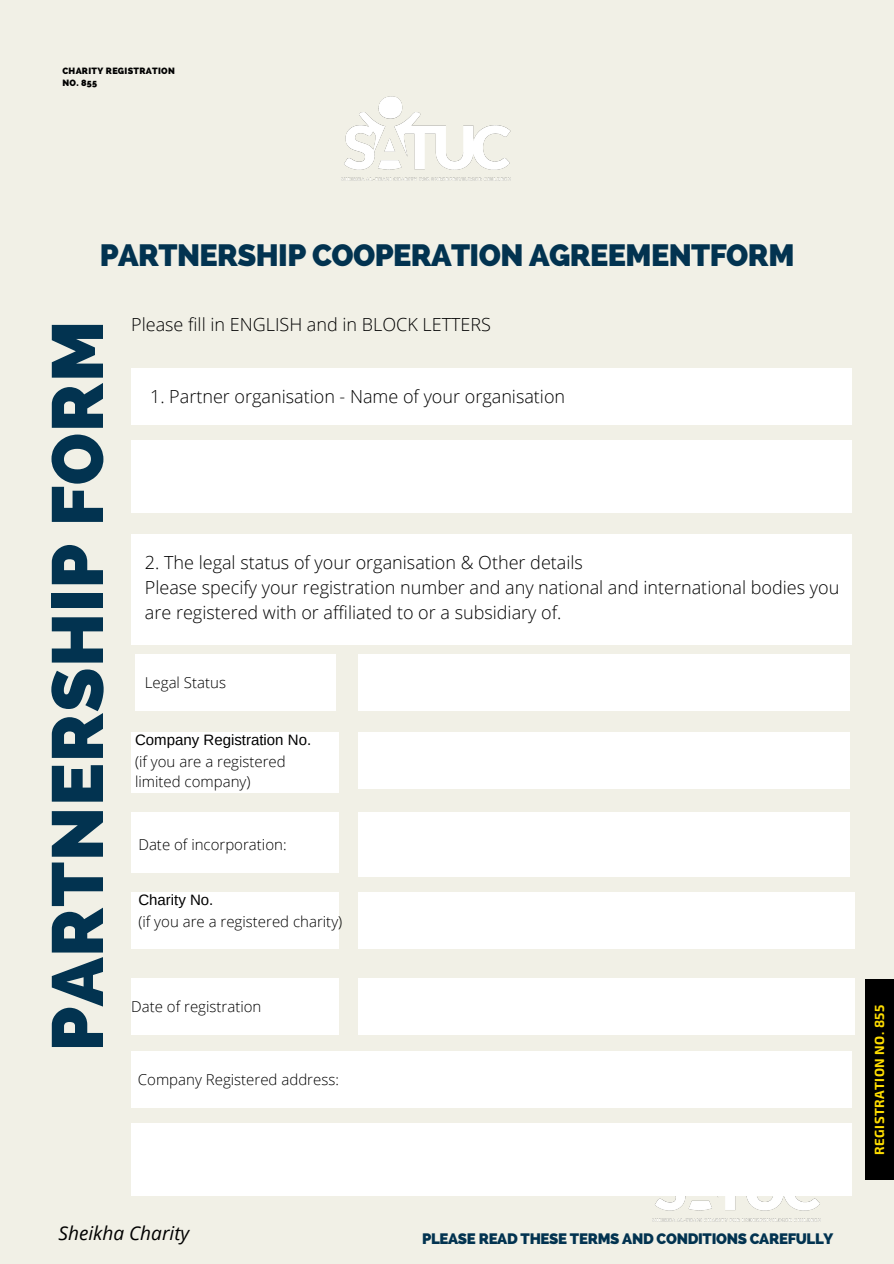
<style>
.page{position:relative;width:894px;height:1264px;background:#fff}
.page>*{position:absolute;margin:0;border:0;box-sizing:border-box;transform-origin:0 0}
.t1{font:800 72px "Raleway";letter-spacing:.01em;color:#023350}
.t2{font:800 30.6px "Raleway";letter-spacing:-.02em;color:#023350}
.t3{font:italic 19.05px "Open Sans";color:#000}
.t4{font:300 18px/24.8px "Open Sans";color:#000}
.t5{font:300 15px/20.2px "Open Sans";color:#000}
.t6{font:800 15px "Raleway";letter-spacing:-.02em;color:#023350}
.t7{font:15px "Arimo";color:#000}
.t8{font:700 13.2px "Exo 2";letter-spacing:.03em;color:#ffde00}
.t9{font:800 9px/12px "Raleway";letter-spacing:.03em;color:#000}
</style>
<div class="page">
<div style="left:0;top:0;width:893px;height:1263px;background:#f1f0e6"></div>
<div style="left:865px;top:978px;width:28px;height:201px;background:#000"></div>
<img style="left:637px;top:1195px;width:198px;height:27px">
<img style="left:341px;top:96px;width:170px;height:85px">
<div style="left:131px;top:440px;width:720px;height:72px;background:#fff"></div>
<div style="left:131px;top:368px;width:720px;height:56px;background:#fff"></div>
<div style="left:131px;top:534px;width:720px;height:110px;background:#fff"></div>
<div style="left:358px;top:654px;width:491px;height:56px;background:#fff"></div>
<div style="left:358px;top:732px;width:491px;height:56px;background:#fff"></div>
<div style="left:358px;top:892px;width:496px;height:56px;background:#fff"></div>
<div style="left:358px;top:978px;width:496px;height:56px;background:#fff"></div>
<div style="left:358px;top:812px;width:491px;height:64px;background:#fff"></div>
<div style="left:135px;top:654px;width:200px;height:56px;background:#fff"></div>
<div style="left:131px;top:732px;width:208px;height:60px;background:#fff"></div>
<div style="left:131px;top:812px;width:208px;height:60px;background:#fff"></div>
<div style="left:131px;top:892px;width:208px;height:56px;background:#fff"></div>
<div style="left:131px;top:978px;width:208px;height:57px;background:#fff"></div>
<div style="left:131px;top:1123px;width:720px;height:72px;background:#fff"></div>
<div style="left:131px;top:1051px;width:720px;height:56px;background:#fff"></div>
<p class="t9" style="left:62px;top:65px;width:114px">CHARITY REGISTRATION<br>NO. 855</p>
<h2 class="t2" style="left:100px;top:237px;width:696px">PARTNERSHIP COOPERATION AGREEMENTFORM</h2>
<h1 class="t1" style="left:35px;top:1051px;width:732px;rotate:-90deg">PARTNERSHIP FORM</h1>
<p class="t4" style="left:131px;top:311px;width:361px">Please fill in ENGLISH and in BLOCK LETTERS</p>
<p class="t4" style="left:150px;top:383px;width:416px">1. Partner organisation - Name of your organisation</p>
<p class="t4" style="left:145px;top:550px;width:695px">2. The legal status of your organisation &amp; Other details<br>Please specify your registration number and any national and international bodies you are registered with or affiliated to or a subsidiary of.</p>
<p class="t5" style="left:145px;top:671px;width:83px">Legal Status</p>
<p class="t7" style="left:135px;top:731px;width:177px">Company Registration No.</p>
<p class="t5" style="left:135px;top:750px;width:152px">(if you are a registered limited company)</p>
<p class="t5" style="left:138px;top:833px;width:150px">Date of incorporation:</p>
<p class="t7" style="left:138px;top:891px;width:77px">Charity No.</p>
<p class="t5" style="left:138px;top:910px;width:205px">(if you are a registered charity)</p>
<p class="t5" style="left:131px;top:996px;width:132px">Date of registration</p>
<p class="t5" style="left:138px;top:1068px;width:202px">Company Registered address:</p>
<p class="t3" style="left:59px;top:1219px;width:132px">Sheikha Charity</p>
<p class="t6" style="left:422px;top:1229px;width:413px">PLEASE READ THESE TERMS AND CONDITIONS CAREFULLY</p>
<p class="t8" style="left:870px;top:1154px;width:151px;rotate:-90deg">REGISTRATION NO. 855</p>
</div>
